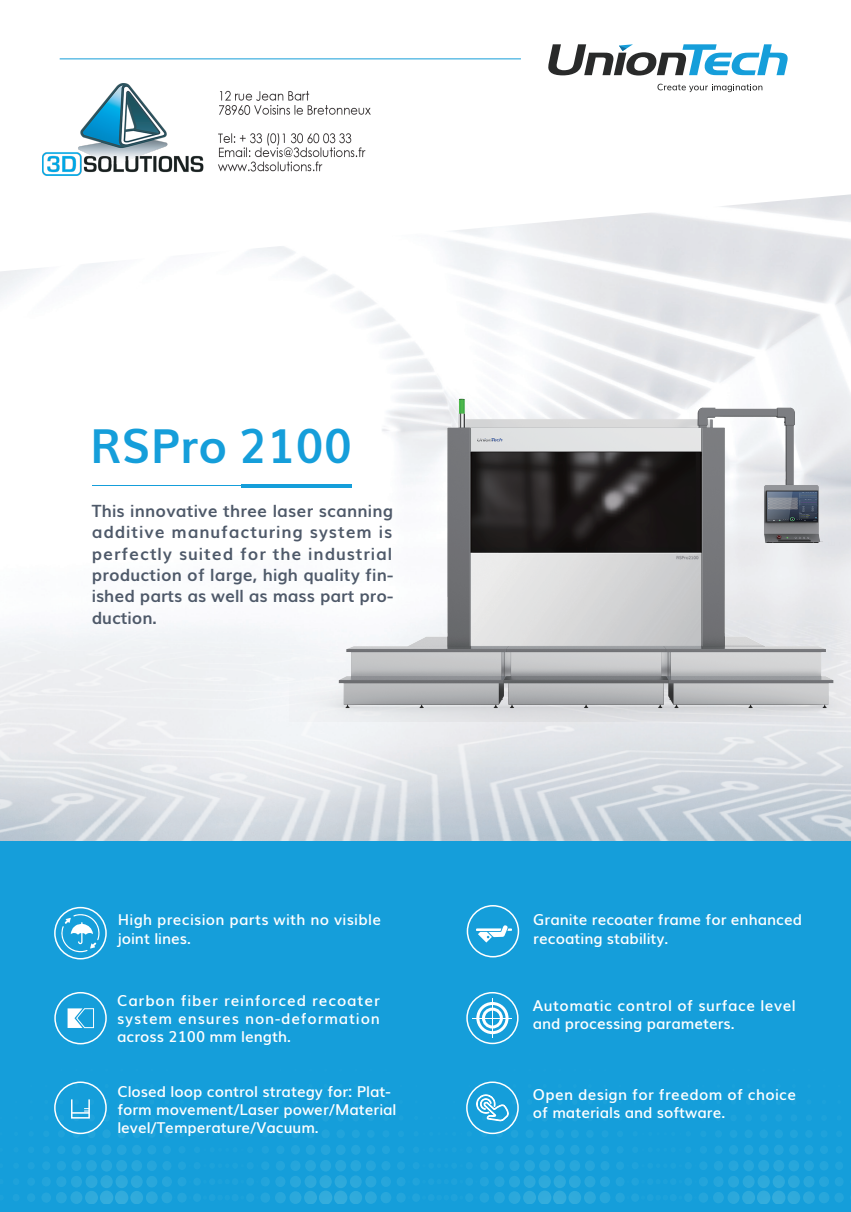
<style>
.page{position:relative;width:851px;height:1212px;background:#fff}
.page>*{position:absolute;margin:0;border:0;box-sizing:border-box;transform-origin:0 0}
.t1{font:700 46.95px "Muli";color:#159eda}
.t2{font:700 16.95px/21.5px "Muli";color:#4e5969;text-align:justify}
.t3{font:600 15px/18px "Muli";color:#fff}
.t4{font:600 15px/18px "Muli";letter-spacing:.035em;color:#fff}
.t5{font:600 15px/18px "Muli";letter-spacing:.025em;color:#fff}
.t6{font:600 15px/18px "Muli";letter-spacing:.02em;color:#fff}
</style>
<div class="page">
<img style="left:0;top:556px;width:850px;height:285px">
<div style="left:0;top:841px;width:850px;height:371px;background:#159eda"></div>
<hr style="left:60px;top:59px;width:461px;height:1px;background:#159eda">
<svg style="left:63px;top:1038px;width:35px;height:7px"></svg>
<svg style="left:483px;top:1038px;width:27px;height:7px"></svg>
<svg style="left:548px;top:44px;width:239px;height:31px"></svg>
<svg style="left:657px;top:84px;width:105px;height:8px"></svg>
<hr style="left:241px;top:484px;width:111px;height:4px;background:#159eda">
<hr style="left:92px;top:485px;width:257px;height:1px;background:#159eda">
<div style="left:54px;top:907px;width:53px;height:52px;border:2px solid #fff;border-radius:50%"></div>
<svg style="left:60px;top:914px;width:40px;height:38px"></svg>
<div style="left:466px;top:905px;width:53px;height:52px;border:2px solid #fff;border-radius:50%"></div>
<svg style="left:476px;top:925px;width:36px;height:17px"></svg>
<div style="left:54px;top:992px;width:53px;height:52px;border:2px solid #fff;border-radius:50%"></div>
<svg style="left:68px;top:1008px;width:26px;height:20px"></svg>
<div style="left:54px;top:1081px;width:53px;height:53px;border:2px solid #fff;border-radius:50%"></div>
<div style="left:71px;top:1098px;width:19px;height:20px;border:2px solid #fff"></div>
<svg style="left:72px;top:1108px;width:17px;height:6px"></svg>
<div style="left:466px;top:992px;width:52px;height:52px;border:2px solid #fff;border-radius:50%"></div>
<div style="left:476px;top:1002px;width:32px;height:32px;border:3px solid #fff;border-radius:50%"></div>
<div style="left:482px;top:1007px;width:21px;height:21px;border:3px solid #fff;border-radius:50%"></div>
<hr style="left:472px;top:1017px;width:40px;height:1px;background:#fff">
<hr style="left:492px;top:998px;width:1px;height:40px;background:#fff">
<div style="left:466px;top:1081px;width:52px;height:53px;border:2px solid #fff;border-radius:50%"></div>
<svg style="left:476px;top:1094px;width:33px;height:28px"></svg>
<img style="left:289px;top:388px;width:561px;height:333px">
<img style="left:42px;top:84px;width:329px;height:91px">
<h1 class="t1" style="left:90px;top:408px;width:264px">RSPro 2100</h1>
<p class="t2" style="left:92px;top:499px;width:303px">This innovative three laser scanning additive manufacturing system is perfectly suited for the industrial production of large, high quality fin&shy;ished parts as well as mass part pro&shy;duction.</p>
<p class="t6" style="left:118px;top:910px;width:265px">High precision parts with no visible joint lines.</p>
<p class="t3" style="left:533px;top:910px;width:270px">Granite recoater frame for enhanced recoating stability.</p>
<p class="t3" style="left:117px;top:991px;width:264px;text-align:justify">Carbon fiber reinforced recoater system ensures non-deformation across 2100 mm length.</p>
<p class="t4" style="left:532px;top:995px;width:264px">Automatic control of surface level and processing parameters.</p>
<p class="t3" style="left:117px;top:1082px;width:280px">Closed loop control strategy for: Plat&shy;form movement/Laser power/Material level/Temperature/Vacuum.</p>
<p class="t5" style="left:533px;top:1084px;width:265px">Open design for freedom of choice of materials and software.</p>
</div>
